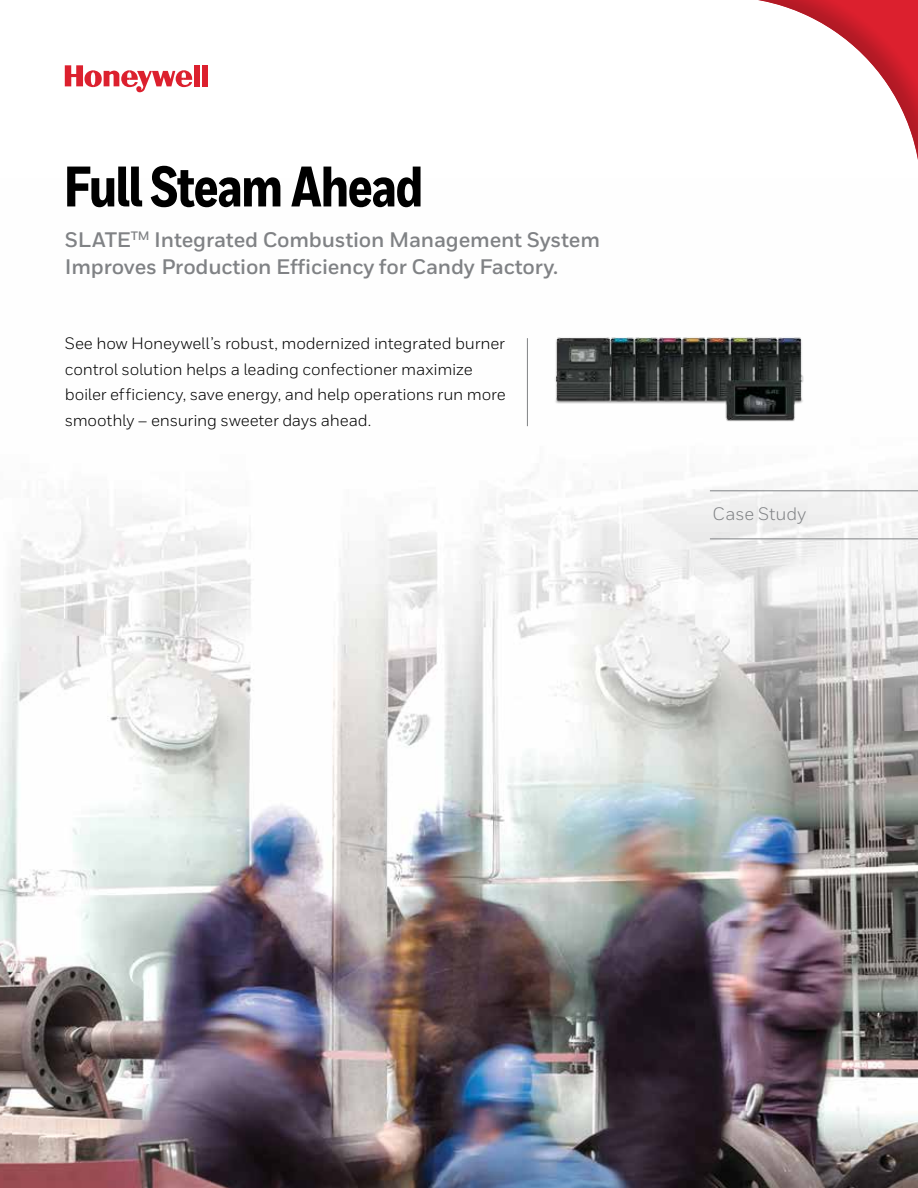
<style>
.page{position:relative;width:918px;height:1188px;background:#fff}
.page>*{position:absolute;margin:0;border:0;box-sizing:border-box;transform-origin:0 0}
.t1{font:800 57px "Honeywell Cond";letter-spacing:-.025em;color:#000}
.t2{font:700 21px/27px "Honeywell Sans";letter-spacing:-.01em;color:#808285}
.t3{font:18px "Honeywell Sans";letter-spacing:-.005em;color:#808285}
.t4{font:16.5px/25.5px "Honeywell Sans";letter-spacing:-.01em;color:#000}
</style>
<div class="page">
<img style="left:0;top:498px;width:918px;height:690px">
<div style="left:194px;top:65px;width:6px;height:21px;background:#dc202e"></div>
<div style="left:202px;top:65px;width:6px;height:21px;background:#dc202e"></div>
<svg style="left:65px;top:65px;width:127px;height:27px"></svg>
<svg style="left:337px;top:339px;width:581px;height:242px"></svg>
<svg style="left:758px;top:0;width:160px;height:160px"></svg>
<img style="left:543px;top:337px;width:272px;height:95px">
<hr style="left:527px;top:338px;width:1px;height:88px;background:#808285">
<hr style="left:710px;top:490px;width:208px;height:1px;background:#808285">
<hr style="left:710px;top:538px;width:208px;height:1px;background:#808285">
<h1 class="t1" style="left:64px;top:152px;width:361px">Full Steam Ahead</h1>
<p class="t2" style="left:65px;top:227px;width:537px">SLATE<sup>TM</sup> Integrated Combustion Management System<br>Improves Production Efficiency for Candy Factory.</p>
<p class="t4" style="left:65px;top:331px;width:443px">See how Honeywell’s robust, modernized integrated burner control solution helps a leading confectioner maximize boiler efficiency, save energy, and help operations run more smoothly – ensuring sweeter days ahead.</p>
<p class="t3" style="left:713px;top:503px;width:95px">Case Study</p>
</div>
